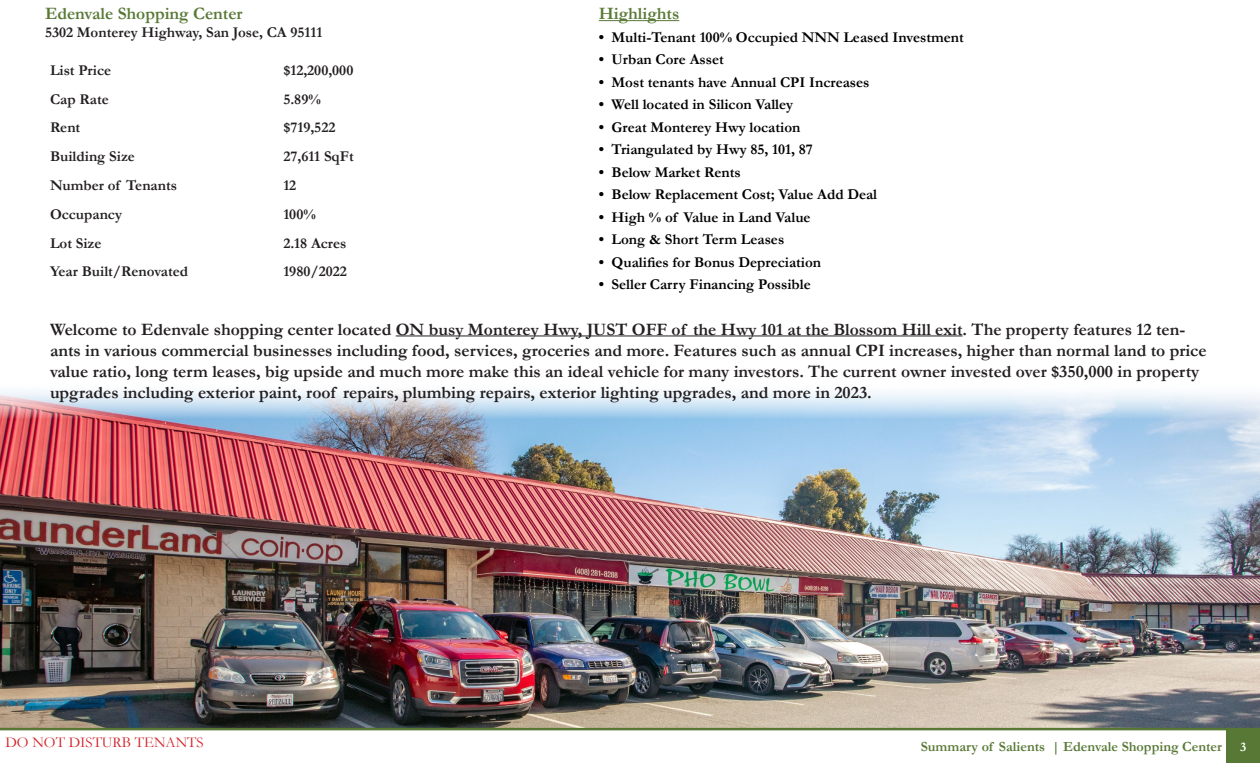
<style>
.page{position:relative;width:1260px;height:765px;background:#fff}
.page>*{position:absolute;margin:0;border:0;box-sizing:border-box;transform-origin:0 0}
.t1{font:700 17.5px/21px "Garamond";color:#231f20}
.t2{font:700 17.5px "Garamond";color:#587936}
.t3{font:700 15px "Garamond";color:#000}
.t4{font:700 15px "Garamond";color:#231f20}
.t5{font:15px "Garamond";color:#d1232a}
.t6{font:700 14px "Garamond";color:#587936}
.t7{font:700 13.12px "Garamond";color:#fff}
</style>
<div class="page">
<img style="left:0;top:391px;width:1260px;height:337px">
<hr style="left:396px;top:336px;width:567px;height:1px;background:#231f20">
<div style="left:1226px;top:730px;width:34px;height:33px;background:#587936"></div>
<hr style="left:0;top:728px;width:1260px;height:2px;background:#587936">
<hr style="left:599px;top:20px;width:80px;height:1px;background:#587936">
<p class="t2" style="left:45px;top:2px;width:199px">Edenvale Shopping Center</p>
<p class="t4" style="left:45px;top:22px;width:279px">5302 Monterey Highway, San Jose, CA 95111</p>
<p class="t4" style="left:50px;top:60px;width:63px">List Price</p>
<p class="t4" style="left:283px;top:60px;width:72px">$12,200,000</p>
<p class="t4" style="left:50px;top:89px;width:60px">Cap Rate</p>
<p class="t4" style="left:283px;top:89px;width:39px">5.89%</p>
<p class="t4" style="left:50px;top:117px;width:32px">Rent</p>
<p class="t4" style="left:283px;top:117px;width:54px">$719,522</p>
<p class="t4" style="left:50px;top:146px;width:86px">Building Size</p>
<p class="t4" style="left:283px;top:146px;width:72px">27,611 SqFt</p>
<p class="t4" style="left:50px;top:175px;width:129px">Number of Tenants</p>
<p class="t4" style="left:283px;top:175px;width:14px">12</p>
<p class="t4" style="left:50px;top:204px;width:74px">Occupancy</p>
<p class="t4" style="left:283px;top:204px;width:34px">100%</p>
<p class="t4" style="left:50px;top:233px;width:53px">Lot Size</p>
<p class="t4" style="left:283px;top:233px;width:65px">2.18 Acres</p>
<p class="t4" style="left:50px;top:261px;width:140px">Year Built/Renovated</p>
<p class="t4" style="left:283px;top:261px;width:65px">1980/2022</p>
<p class="t2" style="left:599px;top:2px;width:82px">Highlights</p>
<p class="t3" style="left:599px;top:27px;width:367px">• Multi-Tenant 100% Occupied NNN Leased Investment</p>
<p class="t3" style="left:599px;top:49px;width:127px">• Urban Core Asset</p>
<p class="t3" style="left:599px;top:72px;width:272px">• Most tenants have Annual CPI Increases</p>
<p class="t3" style="left:599px;top:94px;width:196px">• Well located in Silicon Valley</p>
<p class="t3" style="left:599px;top:117px;width:203px">• Great Monterey Hwy location</p>
<p class="t3" style="left:599px;top:139px;width:216px">• Triangulated by Hwy 85, 101, 87</p>
<p class="t3" style="left:599px;top:162px;width:143px">• Below Market Rents</p>
<p class="t3" style="left:599px;top:184px;width:280px">• Below Replacement Cost; Value Add Deal</p>
<p class="t3" style="left:599px;top:207px;width:213px">• High % of Value in Land Value</p>
<p class="t3" style="left:599px;top:229px;width:187px">• Long &amp; Short Term Leases</p>
<p class="t3" style="left:599px;top:252px;width:224px">• Qualifies for Bonus Depreciation</p>
<p class="t3" style="left:599px;top:274px;width:214px">• Seller Carry Financing Possible</p>
<p class="t1" style="left:50px;top:319px;width:1158px">Welcome to Edenvale shopping center located ON busy Monterey Hwy, JUST OFF of the Hwy 101 at the Blossom Hill exit. The property features 12 ten&shy;ants in various commercial businesses including food, services, groceries and more. Features such as annual CPI increases, higher than normal land to price value ratio, long term leases, big upside and much more make this an ideal vehicle for many investors. The current owner invested over $350,000 in property</p>
<p class="t1" style="left:50px;top:382px;width:823px">upgrades including exterior paint, roof repairs, plumbing repairs, exterior lighting upgrades, and more in 2023.</p>
<p class="t5" style="left:5px;top:732px;width:200px">DO NOT DISTURB TENANTS</p>
<p class="t6" style="left:921px;top:737px;width:303px">Summary of Salients | Edenvale Shopping Center</p>
<p class="t7" style="left:1240px;top:738px;width:8px">3</p>
</div>
